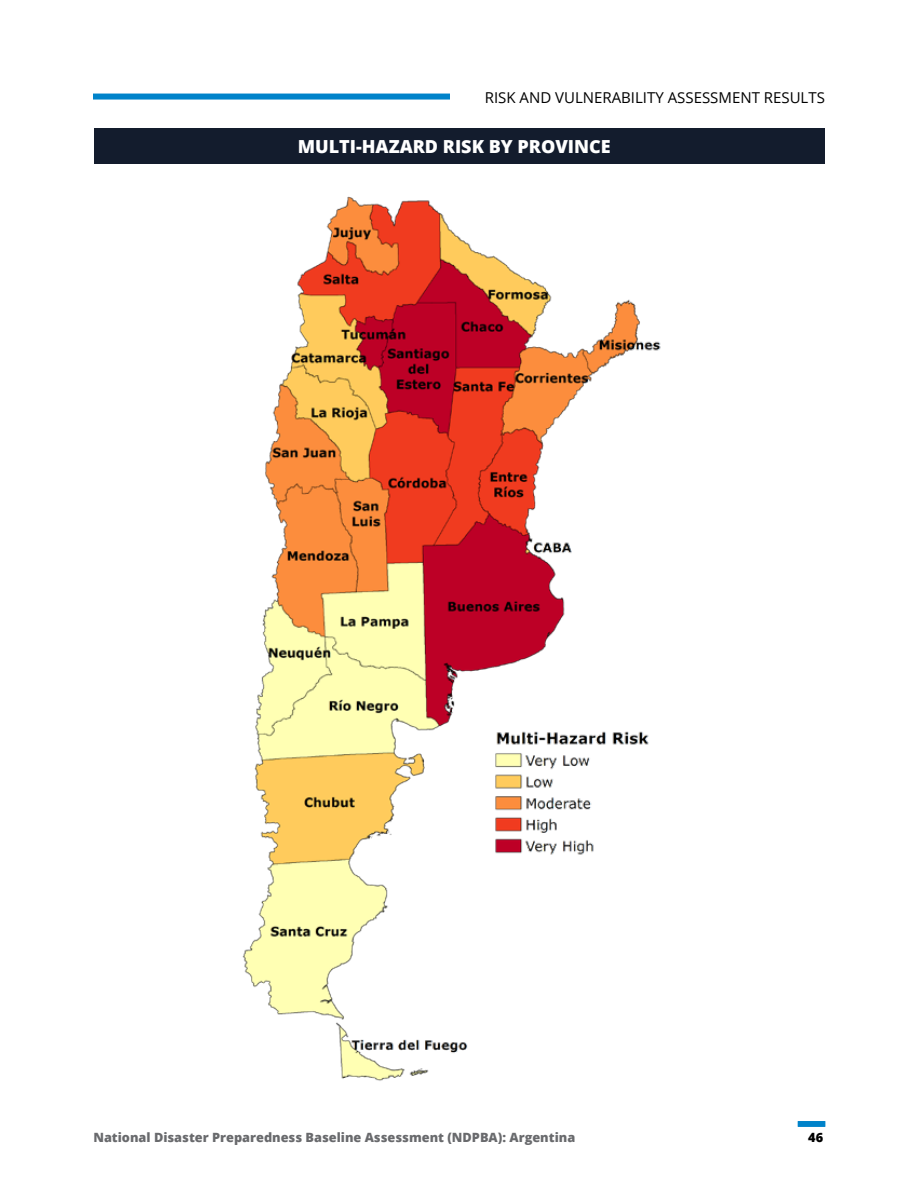
<style>
.page{position:relative;width:918px;height:1188px;background:#fff}
.page>*{position:absolute;margin:0;border:0;box-sizing:border-box;transform-origin:0 0}
.t1{font:800 18px "Open Sans";color:#fff}
.t2{font:15px "Open Sans";color:#000}
.t3{font:800 12.75px "Open Sans";color:#696a6d}
.t4{font:800 12.75px "Open Sans";color:#000}
</style>
<div class="page">
<img style="left:242px;top:196px;width:419px;height:885px">
<div style="left:798px;top:1121px;width:27px;height:6px;background:#0083ca"></div>
<div style="left:94px;top:129px;width:731px;height:35px;background:#131c2d"></div>
<div style="left:93px;top:94px;width:357px;height:6px;background:#0083ca"></div>
<p class="t2" style="left:485px;top:87px;width:342px">RISK AND VULNERABILITY ASSESSMENT RESULTS</p>
<h1 class="t1" style="left:298px;top:133px;width:315px">MULTI-HAZARD RISK BY PROVINCE</h1>
<p class="t3" style="left:93px;top:1127px;width:483px">National Disaster Preparedness Baseline Assessment (NDPBA): Argentina</p>
<p class="t4" style="left:808px;top:1128px;width:16px">46</p>
</div>
